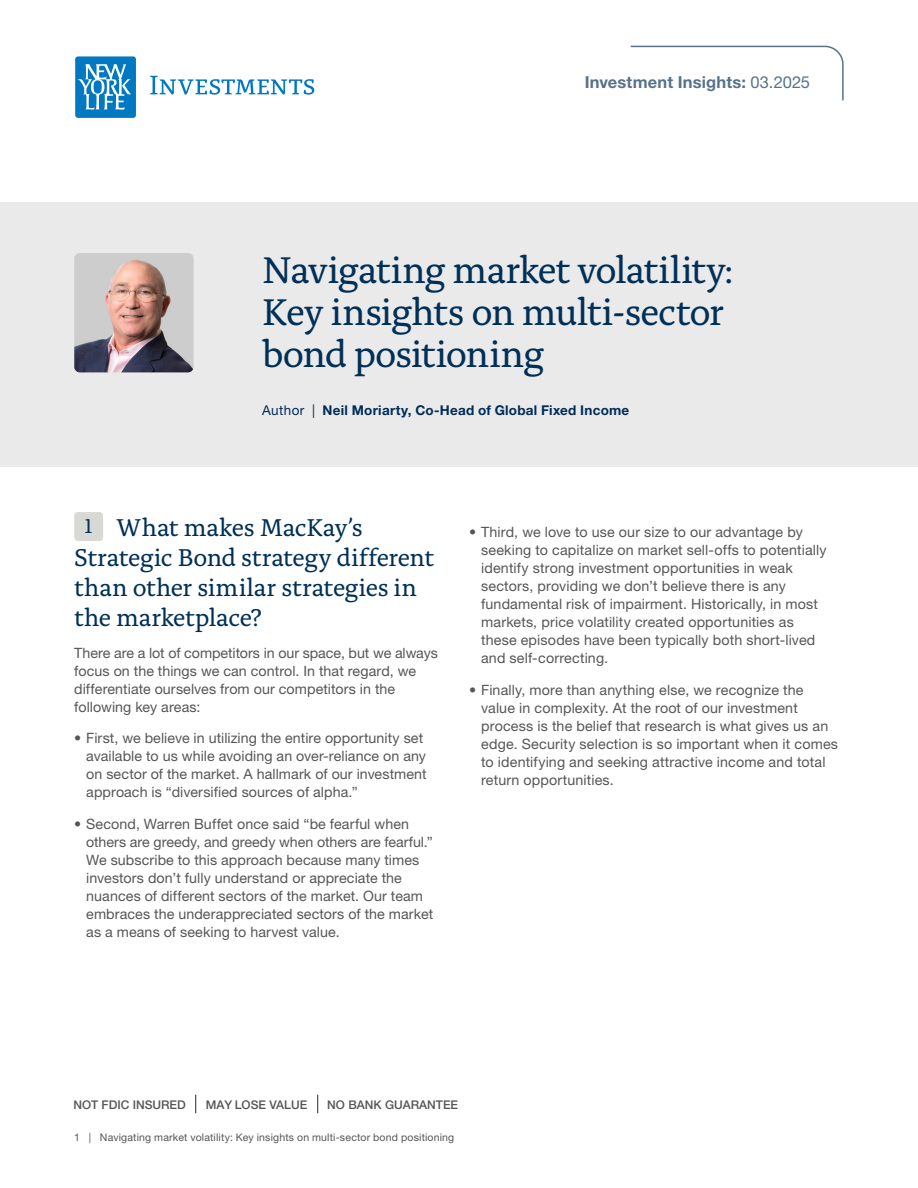
<style>
.page{position:relative;width:918px;height:1188px;background:#fff}
.page>*{position:absolute;margin:0;border:0;box-sizing:border-box;transform-origin:0 0}
.Alda_Cover_head{font:39px/42px "Alda OTCEV";letter-spacing:-.03em;color:#003057}
.Alda_subheads{font:25.5px/30px "Alda OTCEV";letter-spacing:-.015em;color:#003057}
.t1{font:21px "Alda Pro";color:#00305b}
.t2{font:700 16.5px "Helvetica Neue LT Std";letter-spacing:.01em;color:#57728b}
.Body_bullets_9_5_12__55{font:14.25px/18px "Helvetica Neue LT Std";letter-spacing:.01em;color:#565656}
.Body_9_5_12__55{font:14.25px/18px "Helvetica Neue LT Std";letter-spacing:.005em;color:#565656}
.author{font:700 13.5px "Helvetica Neue LT Std";letter-spacing:.02em;color:#002c59}
.t3{font:500 12px "Helvetica Neue LT Std";color:#565656}
.t4{font:10.5px "Helvetica Neue LT Std";letter-spacing:.015em;color:#565656}
.s1{font-weight:400}
</style>
<div class="page">
<div style="left:0;top:202px;width:918px;height:265px;background:#ebeaea"></div>
<svg style="left:630px;top:45px;width:214px;height:56px"></svg>
<svg style="left:75px;top:56px;width:239px;height:62px"></svg>
<svg style="left:195px;top:1095px;width:1px;height:18px"></svg>
<svg style="left:317px;top:1095px;width:1px;height:18px"></svg>
<img style="left:74px;top:253px;width:120px;height:119px">
<div style="left:74px;top:512px;width:29px;height:29px;background:#d8d8d5;border-radius:4px"></div>
<p class="t2" style="left:585px;top:72px;width:227px">Investment Insights: <span class="s1">03.2025</span></p>
<p class="Alda_Cover_head" style="left:262px;top:246px;width:473px">Navigating market volatility:<br>Key insights on multi-sector bond positioning</p>
<p class="author" style="left:262px;top:401px;width:369px"><span class="s1">Author |</span> Neil Moriarty, Co-Head of Global Fixed Income</p>
<p class="Alda_subheads" style="left:74px;top:511px;width:362px;text-indent:42px">What makes MacKay’s<br>Strategic Bond strategy different than other similar strategies in the marketplace?</p>
<p class="Body_9_5_12__55" style="left:74px;top:644px;width:365px">There are a lot of competitors in our space, but we always focus on the things we can control. In that regard, we differentiate ourselves from our competitors in the following key areas:</p>
<p class="Body_bullets_9_5_12__55" style="left:86px;top:729px;width:342px;text-indent:-12px">• First, we believe in utilizing the entire opportunity set available to us while avoiding an over-reliance on any on sector of the market. A hallmark of our investment approach is “diversified sources of alpha.”</p>
<p class="Body_bullets_9_5_12__55" style="left:86px;top:815px;width:349px;text-indent:-12px">• Second, Warren Buffet once said “be fearful when others are greedy, and greedy when others are fearful.” We subscribe to this approach because many times investors don’t fully understand or appreciate the nuances of different sectors of the market. Our team embraces the underappreciated sectors of the market as a means of seeking to harvest value.</p>
<p class="t1" style="left:85px;top:511px;width:10px">1</p>
<p class="Body_bullets_9_5_12__55" style="left:481px;top:523px;width:347px;text-indent:-12px">• Third, we love to use our size to our advantage by seeking to capitalize on market sell-offs to potentially identify strong investment opportunities in weak sectors, providing we don’t believe there is any fundamental risk of impairment. Historically, in most markets, price volatility created opportunities as these episodes have been typically both short-lived and self-correcting.</p>
<p class="Body_bullets_9_5_12__55" style="left:481px;top:680px;width:358px;text-indent:-12px">• Finally, more than anything else, we recognize the value in complexity. At the root of our investment process is the belief that research is what gives us an edge. Security selection is so important when it comes to identifying and seeking attractive income and total return opportunities.</p>
<p class="t3" style="left:73px;top:1097px;width:114px">NOT FDIC INSURED</p>
<p class="t3" style="left:206px;top:1097px;width:103px">MAY LOSE VALUE</p>
<p class="t3" style="left:327px;top:1097px;width:132px">NO BANK GUARANTEE</p>
<p class="t4" style="left:74px;top:1131px;width:382px">1 | Navigating market volatility: Key insights on multi-sector bond positioning</p>
</div>
